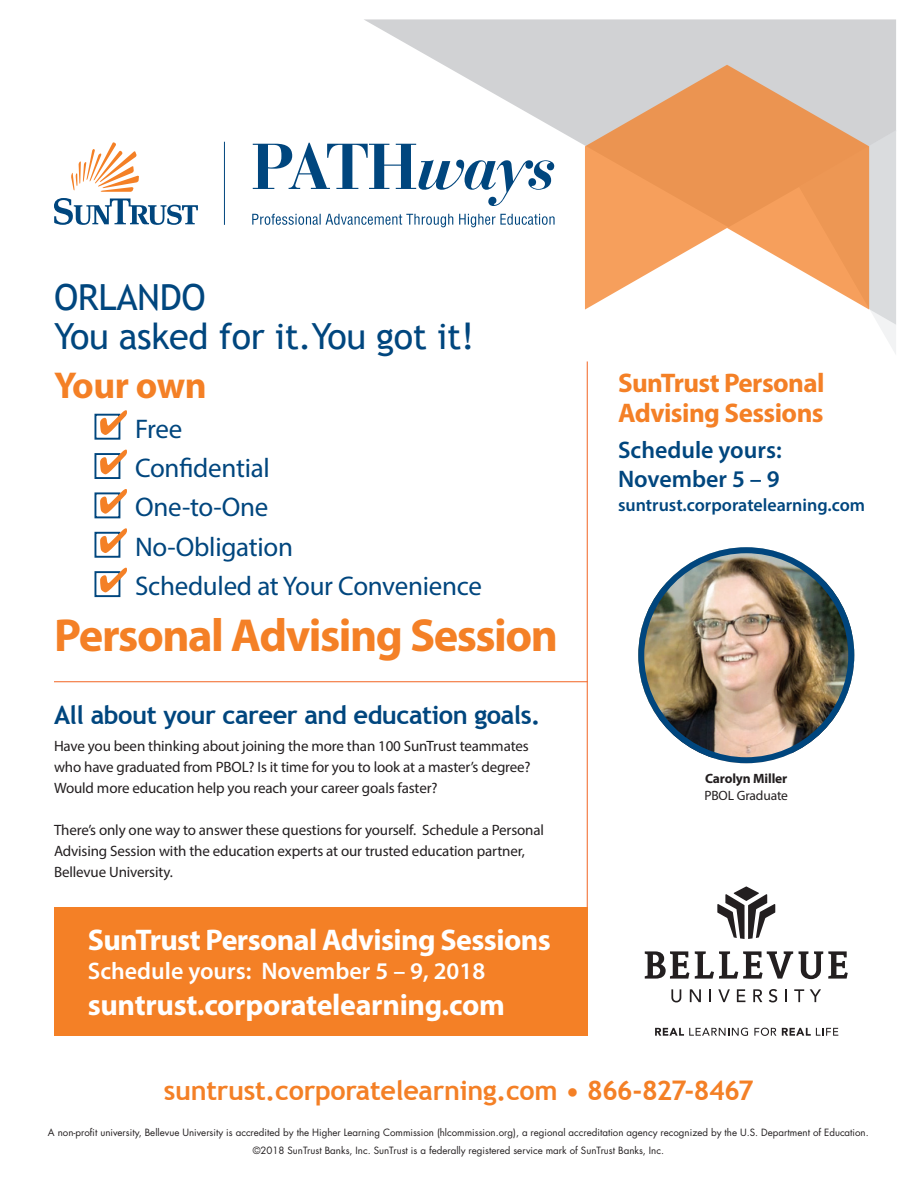
<style>
.page{position:relative;width:918px;height:1188px;background:#fff}
.page>*{position:absolute;margin:0;border:0;box-sizing:border-box;transform-origin:0 0}
.t1{font:700 46.5px "Myriad Pro";letter-spacing:-.03em;color:#f48026}
.t2{font:700 37.5px "Myriad Pro";letter-spacing:-.01em;color:#f48026}
.t3{font:36px "Trebuchet MS";letter-spacing:-.01em;color:#00467e}
.t4{font:700 30px "Myriad Pro";letter-spacing:-.02em;color:#fff}
.t5{font:27px "Myriad Pro";letter-spacing:-.01em;color:#00467e}
.t6{font:700 27px "Trebuchet MS";letter-spacing:-.01em;color:#f48026}
.t7{font:700 27px/30px "Myriad Pro";letter-spacing:-.02em;color:#f48026}
.t8{font:700 25.5px "Trebuchet MS";letter-spacing:-.02em;color:#00467e}
.t9{font:600 24px "Myriad Pro";color:#fff}
.t10{font:600 24px "Myriad Pro";color:#00467e}
.t11{font:600 18px "Myriad Pro";color:#00467e}
.t12{font:15px/21px "Myriad Pro";letter-spacing:-.01em;color:#231f20}
.t13{font:700 13.5px "Myriad Pro";letter-spacing:-.01em;color:#231f20}
.t14{font:13.5px "Myriad Pro";letter-spacing:-.01em;color:#231f20}
.t15{font:9.75px "Futura";color:#231f20}
</style>
<div class="page">
<svg style="left:364px;top:19px;width:532px;height:195px;fill:#d1d2d4"></svg>
<svg style="left:869px;top:130px;width:27px;height:224px"></svg>
<svg style="left:585px;top:65px;width:284px;height:245px"></svg>
<hr style="left:587px;top:361px;width:1px;height:675px;background:#f26423">
<hr style="left:54px;top:681px;width:534px;height:1px;background:#f26423">
<svg style="left:655px;top:1028px;width:93px;height:8px"></svg>
<svg style="left:754px;top:1028px;width:22px;height:8px"></svg>
<svg style="left:782px;top:1028px;width:56px;height:8px"></svg>
<svg style="left:717px;top:886px;width:58px;height:53px"></svg>
<svg style="left:671px;top:989px;width:10px;height:13px"></svg>
<svg style="left:690px;top:989px;width:11px;height:13px"></svg>
<svg style="left:710px;top:989px;width:1px;height:13px"></svg>
<svg style="left:718px;top:989px;width:12px;height:13px"></svg>
<svg style="left:737px;top:989px;width:8px;height:13px"></svg>
<svg style="left:753px;top:989px;width:9px;height:13px"></svg>
<svg style="left:769px;top:989px;width:8px;height:13px"></svg>
<svg style="left:785px;top:989px;width:2px;height:13px"></svg>
<svg style="left:794px;top:989px;width:10px;height:13px"></svg>
<svg style="left:810px;top:989px;width:11px;height:13px"></svg>
<svg style="left:645px;top:951px;width:44px;height:28px"></svg>
<svg style="left:695px;top:951px;width:98px;height:28px"></svg>
<svg style="left:799px;top:951px;width:49px;height:28px"></svg>
<div style="left:94px;top:414px;width:26px;height:26px;background:#fff;border:2px solid #00467e"></div>
<svg style="left:100px;top:410px;width:27px;height:25px"></svg>
<div style="left:94px;top:453px;width:26px;height:26px;background:#fff;border:2px solid #00467e"></div>
<svg style="left:100px;top:450px;width:27px;height:24px"></svg>
<div style="left:94px;top:492px;width:26px;height:26px;background:#fff;border:2px solid #00467e"></div>
<svg style="left:100px;top:489px;width:27px;height:25px"></svg>
<div style="left:94px;top:532px;width:26px;height:26px;background:#fff;border:2px solid #00467e"></div>
<svg style="left:100px;top:528px;width:27px;height:25px"></svg>
<div style="left:94px;top:571px;width:26px;height:26px;background:#fff;border:2px solid #00467e"></div>
<svg style="left:100px;top:568px;width:27px;height:24px"></svg>
<svg style="left:252px;top:214px;width:303px;height:13px"></svg>
<svg style="left:253px;top:143px;width:301px;height:63px"></svg>
<hr style="left:224px;top:142px;width:1px;height:83px;background:#00467e">
<svg style="left:54px;top:198px;width:144px;height:27px"></svg>
<svg style="left:71px;top:142px;width:68px;height:50px"></svg>
<div style="left:54px;top:908px;width:533px;height:128px;background:#f48026"></div>
<img style="left:638px;top:547px;width:216px;height:216px;border-radius:108px">
<div style="left:638px;top:547px;width:216px;height:216px;border:6px solid #00467e;border-radius:50%"></div>
<p class="t3" style="left:54px;top:276px;width:153px">ORLANDO</p>
<p class="t3" style="left:54px;top:315px;width:422px">You asked for it.You got it!</p>
<p class="t2" style="left:54px;top:361px;width:154px">Your own</p>
<p class="t5" style="left:135px;top:412px;width:49px">Free</p>
<p class="t5" style="left:135px;top:451px;width:136px">Confidential</p>
<p class="t5" style="left:135px;top:491px;width:135px">One-to-One</p>
<p class="t5" style="left:135px;top:530px;width:160px">No-Obligation</p>
<p class="t5" style="left:135px;top:569px;width:348px">Scheduled at Your Convenience</p>
<p class="t1" style="left:54px;top:605px;width:506px">Personal Advising Session</p>
<p class="t8" style="left:54px;top:699px;width:488px">All about your career and education goals.</p>
<p class="t12" style="left:54px;top:736px;width:478px">Have you been thinking about joining the more than 100 SunTrust teammates who have graduated from PBOL? Is it time for you to look at a master’s degree?<br>Would more education help you reach your career goals faster?</p>
<p class="t12" style="left:54px;top:820px;width:492px">There’s only one way to answer these questions for yourself. Schedule a Personal<br>Advising Session with the education experts at our trusted education partner,<br>Bellevue University.</p>
<p class="t4" style="left:88px;top:920px;width:464px">SunTrust Personal Advising Sessions</p>
<p class="t9" style="left:88px;top:956px;width:399px">Schedule yours: November 5 – 9, 2018</p>
<p class="t4" style="left:88px;top:985px;width:419px">suntrust.corporatelearning.com</p>
<p class="t7" style="left:618px;top:367px;width:208px">SunTrust Personal<br>Advising Sessions</p>
<p class="t10" style="left:618px;top:435px;width:165px">Schedule yours:</p>
<p class="t10" style="left:618px;top:463px;width:163px">November 5 – 9</p>
<p class="t11" style="left:618px;top:493px;width:249px">suntrust.corporatelearning.com</p>
<p class="t13" style="left:705px;top:770px;width:84px">Carolyn Miller</p>
<p class="t14" style="left:704px;top:787px;width:85px">PBOL Graduate</p>
<p class="t6" style="left:164px;top:1073px;width:592px">suntrust.corporatelearning.com • 866-827-8467</p>
<p class="t15" style="left:48px;top:1126px;width:822px">A non-profit university, Bellevue University is accredited by the Higher Learning Commission (hlcommission.org), a regional accreditation agency recognized by the U.S. Department of Education.</p>
<p class="t15" style="left:253px;top:1144px;width:413px">©2018 SunTrust Banks, Inc. SunTrust is a federally registered service mark of SunTrust Banks, Inc.</p>
</div>
